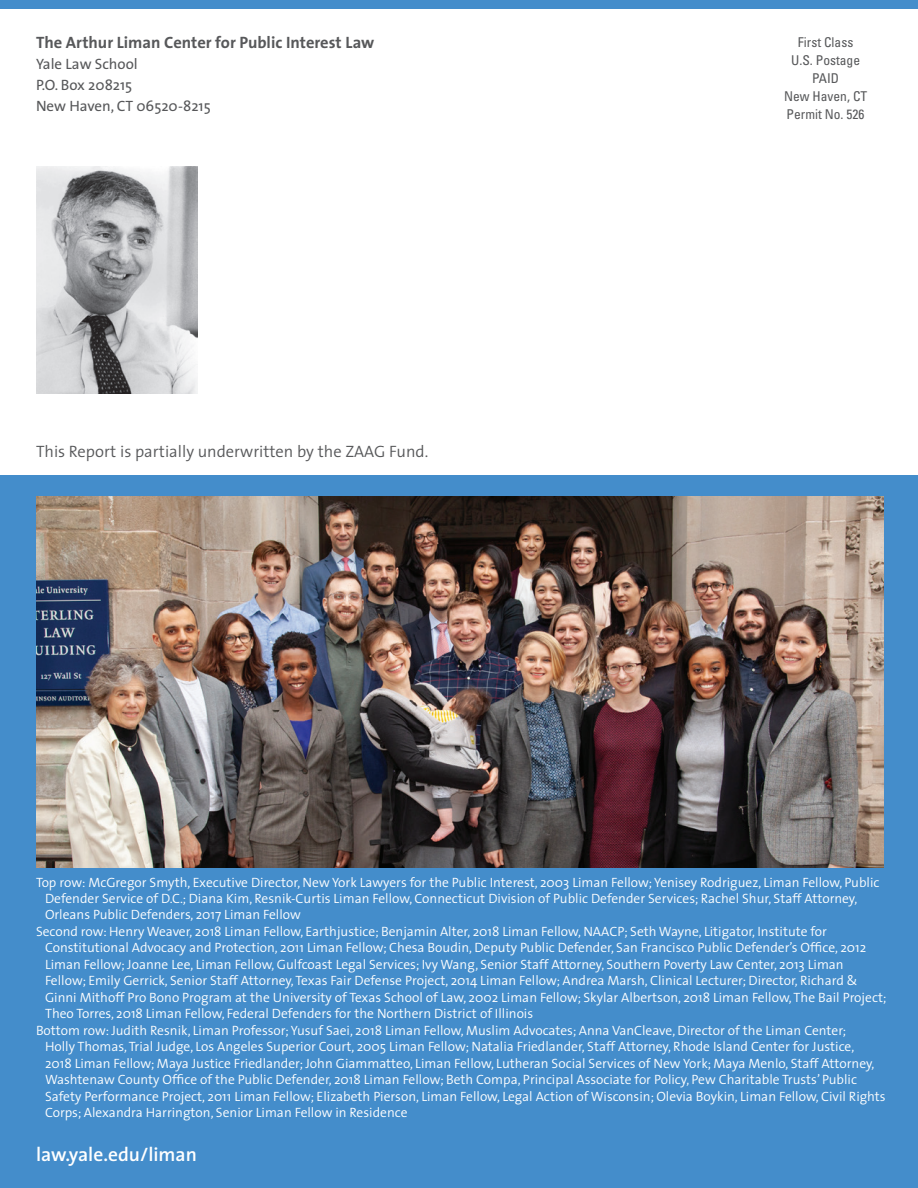
<style>
.page{position:relative;width:918px;height:1188px;background:#fff}
.page>*{position:absolute;margin:0;border:0;box-sizing:border-box;transform-origin:0 0}
.t1{font:600 19.5px "The Sans";color:#fff}
.t2{font:300 16.5px "The Sans";color:#57585a}
.t3{font:700 16.5px "The Sans";color:#57585a}
.t4{font:15px/21px "The Sans";color:#57585a}
.t5{font:300 13.5px "The Sans";color:#fff}
.t6{font:condensed 13.5px/18px "Univers";color:#57585a;text-align:center}
</style>
<div class="page">
<div style="left:0;top:475px;width:918px;height:713px;background:#448dcb"></div>
<img style="left:36px;top:497px;width:847px;height:371px">
<img style="left:36px;top:166px;width:161px;height:228px">
<div style="left:0;top:0;width:918px;height:9px;background:#448dcb"></div>
<p class="t3" style="left:36px;top:29px;width:340px">The Arthur Liman Center for Public Interest Law</p>
<p class="t4" style="left:36px;top:53px;width:176px">Yale Law School<br>P.O. Box 208215<br>New Haven, CT 06520-8215</p>
<p class="t2" style="left:36px;top:438px;width:394px">This Report is partially underwritten by the ZAAG Fund.</p>
<p class="t6" style="left:784px;top:33px;width:85px">First Class<br>U.S. Postage<br>PAID<br>New Haven, CT<br>Permit No. 526</p>
<p class="t5" style="left:36px;top:871px;width:845px">Top row: McGregor Smyth, Executive Director, New York Lawyers for the Public Interest, 2003 Liman Fellow; Yenisey Rodriguez, Liman Fellow, Public</p>
<p class="t5" style="left:45px;top:887px;width:814px">Defender Service of D.C.; Diana Kim, Resnik-Curtis Liman Fellow, Connecticut Division of Public Defender Services; Rachel Shur, Staff Attorney,</p>
<p class="t5" style="left:45px;top:904px;width:257px">Orleans Public Defenders, 2017 Liman Fellow</p>
<p class="t5" style="left:36px;top:920px;width:793px">Second row: Henry Weaver, 2018 Liman Fellow, Earthjustice; Benjamin Alter, 2018 Liman Fellow, NAACP; Seth Wayne, Litigator, Institute for</p>
<p class="t5" style="left:45px;top:937px;width:823px">Constitutional Advocacy and Protection, 2011 Liman Fellow; Chesa Boudin, Deputy Public Defender, San Francisco Public Defender’s Office, 2012</p>
<p class="t5" style="left:45px;top:953px;width:800px">Liman Fellow; Joanne Lee, Liman Fellow, Gulfcoast Legal Services; Ivy Wang, Senior Staff Attorney, Southern Poverty Law Center, 2013 Liman</p>
<p class="t5" style="left:45px;top:970px;width:814px">Fellow; Emily Gerrick, Senior Staff Attorney, Texas Fair Defense Project, 2014 Liman Fellow; Andrea Marsh, Clinical Lecturer; Director, Richard &amp;</p>
<p class="t5" style="left:45px;top:986px;width:843px">Ginni Mithoff Pro Bono Program at the University of Texas School of Law, 2002 Liman Fellow; Skylar Albertson, 2018 Liman Fellow, The Bail Project;</p>
<p class="t5" style="left:45px;top:1003px;width:490px">Theo Torres, 2018 Liman Fellow, Federal Defenders for the Northern District of Illinois</p>
<p class="t5" style="left:36px;top:1019px;width:812px">Bottom row: Judith Resnik, Liman Professor; Yusuf Saei, 2018 Liman Fellow, Muslim Advocates; Anna VanCleave, Director of the Liman Center;</p>
<p class="t5" style="left:45px;top:1036px;width:811px">Holly Thomas, Trial Judge, Los Angeles Superior Court, 2005 Liman Fellow; Natalia Friedlander, Staff Attorney, Rhode Island Center for Justice,</p>
<p class="t5" style="left:45px;top:1052px;width:831px">2018 Liman Fellow; Maya Justice Friedlander; John Giammatteo, Liman Fellow, Lutheran Social Services of New York; Maya Menlo, Staff Attorney,</p>
<p class="t5" style="left:45px;top:1069px;width:814px">Washtenaw County Office of the Public Defender, 2018 Liman Fellow; Beth Compa, Principal Associate for Policy, Pew Charitable Trusts’ Public</p>
<p class="t5" style="left:45px;top:1085px;width:842px">Safety Performance Project, 2011 Liman Fellow; Elizabeth Pierson, Liman Fellow, Legal Action of Wisconsin; Olevia Boykin, Liman Fellow, Civil Rights</p>
<p class="t5" style="left:45px;top:1102px;width:364px">Corps; Alexandra Harrington, Senior Liman Fellow in Residence</p>
<h1 class="t1" style="left:36px;top:1138px;width:163px">law.yale.edu/liman</h1>
</div>
